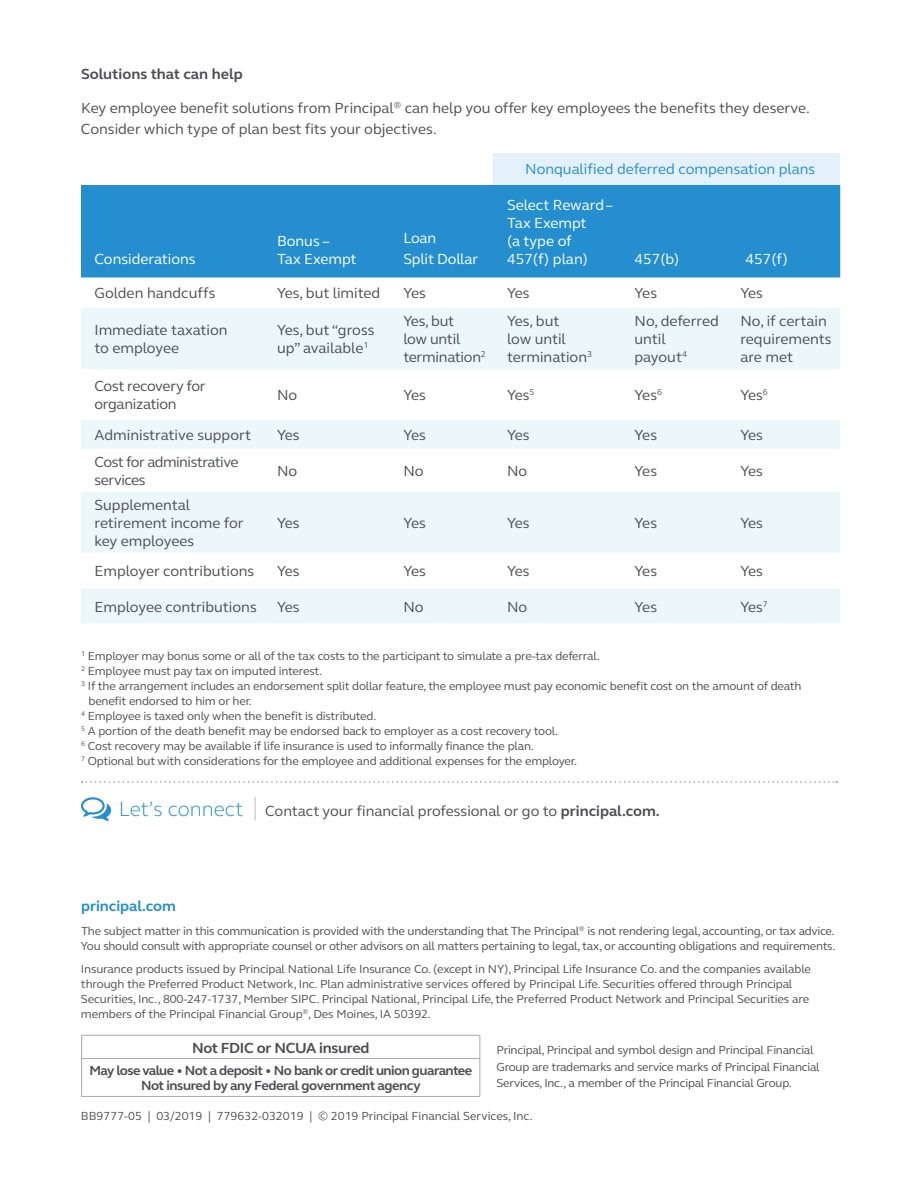
<style>
.page{position:relative;width:918px;height:1188px;background:#fff}
.page>*{position:absolute;margin:0;border:0;box-sizing:border-box;transform-origin:0 0}
.t1{font:300 21px "FS Elliot Pro";color:#258ece}
.t2{font:15px/18px "FS Elliot Pro";color:#4d4e53}
.t3{font:15px/18px "FS Elliot Pro";color:#fff}
.t4{font:15px "FS Elliot Pro";color:#258ece}
.t5{font:15px/18px "FS Elliot Pro";letter-spacing:-.03em;color:#4d4e53}
.t6{font:15px/18px "FS Elliot Pro";letter-spacing:-.02em;color:#4d4e53}
.t7{font:700 15px "FS Elliot Pro";letter-spacing:-.02em;color:#4d4e53}
.t8{font:700 15px "FS Elliot Pro";color:#4d4e53}
.t9{font:700 15px "FS Elliot Pro";color:#258ece}
.t10{font:700 13.5px/15px "FS Elliot Pro";letter-spacing:-.04em;color:#4d4e53;text-align:center}
.t11{font:12px/15px "FS Elliot Pro";letter-spacing:-.015em;color:#4d4e53}
.s1{font-weight:700}
</style>
<div class="page">
<svg style="left:81px;top:1036px;width:1px;height:22px"></svg>
<hr style="left:81px;top:1035px;width:399px;height:1px;background:#a8a9ad">
<svg style="left:479px;top:1036px;width:1px;height:22px"></svg>
<hr style="left:81px;top:1059px;width:1px;height:37px;background:#a8a9ad">
<hr style="left:81px;top:1058px;width:399px;height:1px;background:#a8a9ad">
<hr style="left:479px;top:1059px;width:1px;height:37px;background:#a8a9ad">
<hr style="left:81px;top:1096px;width:399px;height:1px;background:#a8a9ad">
<svg style="left:82px;top:781px;width:755px;height:2px"></svg>
<div style="left:494px;top:153px;width:346px;height:32px;background:#e4f1fa"></div>
<div style="left:81px;top:185px;width:759px;height:92px;background:#258ece"></div>
<svg style="left:81px;top:308px;width:759px;height:245px;fill:#ebf7f9"></svg>
<div style="left:81px;top:589px;width:759px;height:34px;background:#ebf7f9"></div>
<svg style="left:255px;top:797px;width:1px;height:24px"></svg>
<svg style="left:81px;top:797px;width:30px;height:24px"></svg>
<p class="t8" style="left:81px;top:64px;width:163px">Solutions that can help</p>
<p class="t2" style="left:81px;top:97px;width:730px;line-height:21px">Key employee benefit solutions from Principal<sup>®</sup> can help you offer key employees the benefits they deserve.<br>Consider which type of plan best fits your objectives.</p>
<p class="t4" style="left:525px;top:159px;width:292px">Nonqualified deferred compensation plans</p>
<p class="t3" style="left:95px;top:250px;width:103px">Considerations</p>
<p class="t3" style="left:277px;top:232px;width:81px">Bonus –<br>Tax Exempt</p>
<p class="t3" style="left:403px;top:227px;width:76px;line-height:21px">Loan<br>Split Dollar</p>
<p class="t3" style="left:507px;top:196px;width:108px">Select Reward –<br>Tax Exempt<br>(a type of<br>457(f) plan)</p>
<p class="t3" style="left:635px;top:250px;width:46px">457(b)</p>
<p class="t3" style="left:746px;top:250px;width:44px">457(f)</p>
<p class="t2" style="left:95px;top:284px;width:122px">Golden handcuffs</p>
<p class="t2" style="left:277px;top:284px;width:105px">Yes, but limited</p>
<p class="t2" style="left:403px;top:284px;width:24px">Yes</p>
<p class="t2" style="left:507px;top:284px;width:24px">Yes</p>
<p class="t2" style="left:635px;top:284px;width:24px">Yes</p>
<p class="t2" style="left:740px;top:284px;width:24px">Yes</p>
<p class="t2" style="left:95px;top:321px;width:135px">Immediate taxation to employee</p>
<p class="t2" style="left:277px;top:321px;width:99px">Yes, but “gross up” available<sup>1</sup></p>
<p class="t2" style="left:403px;top:312px;width:84px">Yes, but<br>low until termination<sup>2</sup></p>
<p class="t2" style="left:507px;top:312px;width:87px">Yes, but<br>low until termination<sup>3</sup></p>
<p class="t2" style="left:634px;top:312px;width:86px">No, deferred until payout<sup>4</sup></p>
<p class="t2" style="left:740px;top:312px;width:93px">No, if certain requirements are met</p>
<p class="t6" style="left:94px;top:377px;width:113px">Cost recovery for organization</p>
<p class="t2" style="left:277px;top:386px;width:22px">No</p>
<p class="t2" style="left:403px;top:386px;width:24px">Yes</p>
<p class="t2" style="left:507px;top:386px;width:29px">Yes<sup>5</sup></p>
<p class="t2" style="left:634px;top:386px;width:29px">Yes<sup>6</sup></p>
<p class="t2" style="left:740px;top:386px;width:29px">Yes<sup>6</sup></p>
<p class="t2" style="left:94px;top:426px;width:158px">Administrative support</p>
<p class="t2" style="left:277px;top:426px;width:24px">Yes</p>
<p class="t2" style="left:403px;top:426px;width:24px">Yes</p>
<p class="t2" style="left:507px;top:426px;width:24px">Yes</p>
<p class="t2" style="left:634px;top:426px;width:24px">Yes</p>
<p class="t2" style="left:740px;top:426px;width:24px">Yes</p>
<p class="t5" style="left:94px;top:453px;width:146px">Cost for administrative services</p>
<p class="t2" style="left:277px;top:462px;width:22px">No</p>
<p class="t2" style="left:403px;top:462px;width:22px">No</p>
<p class="t2" style="left:507px;top:462px;width:22px">No</p>
<p class="t2" style="left:634px;top:462px;width:24px">Yes</p>
<p class="t2" style="left:740px;top:462px;width:24px">Yes</p>
<p class="t2" style="left:94px;top:495px;width:151px">Supplemental retirement income for key employees</p>
<p class="t2" style="left:277px;top:513px;width:24px">Yes</p>
<p class="t2" style="left:403px;top:513px;width:24px">Yes</p>
<p class="t2" style="left:507px;top:513px;width:24px">Yes</p>
<p class="t2" style="left:634px;top:513px;width:24px">Yes</p>
<p class="t2" style="left:740px;top:513px;width:24px">Yes</p>
<p class="t2" style="left:94px;top:562px;width:161px">Employer contributions</p>
<p class="t2" style="left:277px;top:562px;width:24px">Yes</p>
<p class="t2" style="left:403px;top:562px;width:24px">Yes</p>
<p class="t2" style="left:507px;top:562px;width:24px">Yes</p>
<p class="t2" style="left:634px;top:562px;width:24px">Yes</p>
<p class="t2" style="left:740px;top:562px;width:24px">Yes</p>
<p class="t2" style="left:94px;top:597px;width:164px">Employee contributions</p>
<p class="t2" style="left:277px;top:597px;width:24px">Yes</p>
<p class="t2" style="left:403px;top:597px;width:22px">No</p>
<p class="t2" style="left:507px;top:597px;width:22px">No</p>
<p class="t2" style="left:634px;top:597px;width:24px">Yes</p>
<p class="t2" style="left:740px;top:597px;width:29px">Yes<sup>7</sup></p>
<p class="t11" style="left:81px;top:649px;width:520px"><sup>1</sup> Employer may bonus some or all of the tax costs to the participant to simulate a pre-tax deferral.</p>
<p class="t11" style="left:81px;top:664px;width:243px"><sup>2</sup> Employee must pay tax on imputed interest.</p>
<p class="t11" style="left:81px;top:679px;width:722px"><sup>3</sup> If the arrangement includes an endorsement split dollar feature, the employee must pay economic benefit cost on the amount of death</p>
<p class="t11" style="left:89px;top:694px;width:165px">benefit endorsed to him or her.</p>
<p class="t11" style="left:81px;top:709px;width:297px"><sup>4</sup> Employee is taxed only when the benefit is distributed.</p>
<p class="t11" style="left:81px;top:724px;width:479px"><sup>5</sup> A portion of the death benefit may be endorsed back to employer as a cost recovery tool.</p>
<p class="t11" style="left:81px;top:739px;width:454px"><sup>6</sup> Cost recovery may be available if life insurance is used to informally finance the plan.</p>
<p class="t11" style="left:81px;top:754px;width:498px"><sup>7</sup> Optional but with considerations for the employee and additional expenses for the employer.</p>
<h1 class="t1" style="left:119px;top:795px;width:126px">Let’s connect</h1>
<p class="t2" style="left:265px;top:802px;width:396px">Contact your financial professional or go to <span class="s1">principal.com.</span></p>
<p class="t9" style="left:81px;top:896px;width:97px">principal.com</p>
<p class="t11" style="left:81px;top:923px;width:756px">The subject matter in this communication is provided with the understanding that The Principal<sup>®</sup> is not rendering legal, accounting, or tax advice.<br>You should consult with appropriate counsel or other advisors on all matters pertaining to legal, tax, or accounting obligations and requirements.</p>
<p class="t11" style="left:81px;top:961px;width:732px">Insurance products issued by Principal National Life Insurance Co. (except in NY), Principal Life Insurance Co. and the companies available through the Preferred Product Network, Inc. Plan administrative services offered by Principal Life. Securities offered through Principal Securities, Inc., 800-247-1737, Member SIPC. Principal National, Principal Life, the Preferred Product Network and Principal Securities are members of the Principal Financial Group<sup>®</sup>, Des Moines, IA 50392.</p>
<p class="t11" style="left:496px;top:1042px;width:325px;line-height:16.5px">Principal, Principal and symbol design and Principal Financial<br>Group are trademarks and service marks of Principal Financial<br>Services, Inc., a member of the Principal Financial Group.</p>
<p class="t11" style="left:81px;top:1108px;width:453px">BB9777-05 | 03/2019 | 779632-032019 | © 2019 Principal Financial Services, Inc.</p>
<p class="t7" style="left:192px;top:1037px;width:179px">Not FDIC or NCUA insured</p>
<p class="t10" style="left:89px;top:1062px;width:384px">May lose value • Not a deposit • No bank or credit union guarantee<br>Not insured by any Federal government agency</p>
</div>
